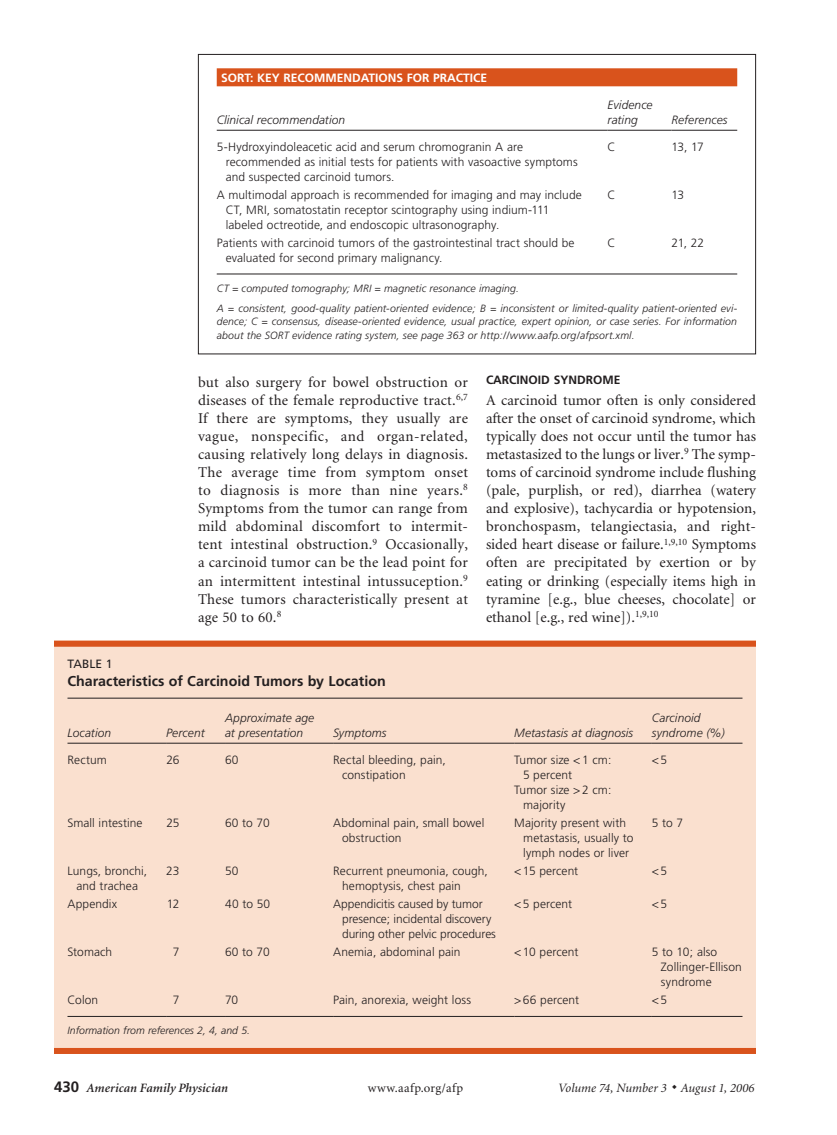
<style>
.page{position:relative;width:837px;height:1135px;background:#fff}
.page>*{position:absolute;margin:0;border:0;box-sizing:border-box;transform-origin:0 0}
.t1{font:15px/18px "Minion";letter-spacing:.005em;color:#231f20;text-align:justify}
.t2{font:700 14.25px "Frutiger";color:#231f20}
.t3{font:italic 12.75px "Minion";color:#231f20}
.t4{font:italic 600 12.75px "Minion";letter-spacing:.01em;color:#231f20}
.t5{font:12.75px "Minion";letter-spacing:.03em;color:#231f20}
.t6{font:300 12px/15px "Frutiger";letter-spacing:.005em;color:#231f20}
.t7{font:italic 300 12px/15px "Frutiger";letter-spacing:.005em;color:#231f20}
.t8{font:700 12px "Frutiger";color:#fff}
.t9{font:700 12px "Frutiger";color:#231f20}
.t10{font:12px "Frutiger";color:#231f20}
.t11{font:italic 300 10.5px/19.5px "Frutiger";letter-spacing:.01em;color:#231f20}
.s1{font-family:"Frutiger";font-weight:700;font-style:normal;font-size:15px}
</style>
<div class="page">
<div style="left:54px;top:640px;width:702px;height:413px;background:#fae0cf"></div>
<div style="left:54px;top:640px;width:702px;height:6px;background:#d9531c"></div>
<hr style="left:68px;top:697px;width:674px;height:1px;background:#231f20">
<hr style="left:68px;top:742px;width:98px;height:1px;background:#231f20">
<hr style="left:166px;top:742px;width:59px;height:1px;background:#231f20">
<hr style="left:225px;top:742px;width:108px;height:1px;background:#231f20">
<hr style="left:333px;top:742px;width:181px;height:1px;background:#231f20">
<hr style="left:514px;top:742px;width:138px;height:1px;background:#231f20">
<hr style="left:652px;top:742px;width:90px;height:1px;background:#231f20">
<hr style="left:68px;top:1015px;width:98px;height:1px;background:#231f20">
<hr style="left:166px;top:1015px;width:59px;height:1px;background:#231f20">
<hr style="left:225px;top:1015px;width:108px;height:1px;background:#231f20">
<hr style="left:333px;top:1015px;width:181px;height:1px;background:#231f20">
<hr style="left:514px;top:1015px;width:138px;height:1px;background:#231f20">
<hr style="left:652px;top:1015px;width:90px;height:1px;background:#231f20">
<div style="left:54px;top:1047px;width:702px;height:6px;background:#d9531c"></div>
<div style="left:217px;top:68px;width:520px;height:18px;background:#d9531c"></div>
<hr style="left:217px;top:130px;width:391px;height:1px;background:#231f20">
<hr style="left:608px;top:130px;width:63px;height:1px;background:#231f20">
<hr style="left:671px;top:130px;width:66px;height:1px;background:#231f20">
<hr style="left:217px;top:273px;width:520px;height:1px;background:#231f20">
<div style="left:198px;top:54px;width:558px;height:300px;border:1px solid #231f20"></div>
<p class="t8" style="left:221px;top:71px;width:268px">SORT: KEY RECOMMENDATIONS FOR PRACTICE</p>
<p class="t7" style="left:217px;top:112px;width:130px">Clinical recommendation</p>
<p class="t7" style="left:608px;top:97px;width:47px">Evidence rating</p>
<p class="t7" style="left:671px;top:112px;width:58px">References</p>
<p class="t6" style="left:226px;top:139px;width:353px;text-indent:-9px">5-Hydroxyindoleacetic acid and serum chromogranin A are recommended as initial tests for patients with vasoactive symptoms and suspected carcinoid tumors.</p>
<p class="t6" style="left:608px;top:139px;width:10px">C</p>
<p class="t6" style="left:671px;top:139px;width:34px">13, 17</p>
<p class="t6" style="left:226px;top:187px;width:358px;text-indent:-9px">A multimodal approach is recommended for imaging and may include<br>CT, MRI, somatostatin receptor scintography using indium-111 labeled octreotide, and endoscopic ultrasonography.</p>
<p class="t6" style="left:608px;top:187px;width:10px">C</p>
<p class="t6" style="left:671px;top:187px;width:14px">13</p>
<p class="t6" style="left:226px;top:235px;width:350px;text-indent:-9px">Patients with carcinoid tumors of the gastrointestinal tract should be evaluated for second primary malignancy.</p>
<p class="t6" style="left:608px;top:235px;width:10px">C</p>
<p class="t6" style="left:671px;top:235px;width:34px">21, 22</p>
<p class="t11" style="left:217px;top:279px;width:522px">CT = computed tomography; MRI = magnetic resonance imaging.<br>A = consistent, good-quality patient-oriented evidence; B = inconsistent or limited-quality patient-oriented evi-</p>
<p class="t11" style="left:217px;top:315px;width:522px;line-height:13.5px">dence; C = consensus, disease-oriented evidence, usual practice, expert opinion, or case series. For information about the SORT evidence rating system, see page 363 or http://www.aafp.org/afpsort.xml.</p>
<p class="t1" style="left:198px;top:374px;width:272px">but also surgery for bowel obstruction or diseases of the female reproductive tract.<sup>6,7<br></sup>If there are symptoms, they usually are vague, nonspecific, and organ-related, causing relatively long delays in diagnosis.<br>The average time from symptom onset to diagnosis is more than nine years.<sup>8<br></sup>Symptoms from the tumor can range from mild abdominal discomfort to intermit&shy;tent intestinal obstruction.<sup>9</sup> Occasionally, a carcinoid tumor can be the lead point for an intermittent intestinal intussuception.<sup>9<br></sup>These tumors characteristically present at age 50 to 60.<sup>8</sup></p>
<p class="t9" style="left:486px;top:373px;width:136px">CARCINOID SYNDROME</p>
<p class="t1" style="left:486px;top:392px;width:272px">A carcinoid tumor often is only considered after the onset of carcinoid syndrome, which typically does not occur until the tumor has metastasized to the lungs or liver.<sup>9</sup> The symp&shy;toms of carcinoid syndrome include flushing (pale, purplish, or red), diarrhea (watery and explosive), tachycardia or hypotension, bronchospasm, telangiectasia, and right&shy;sided heart disease or failure.<sup>1,9,10</sup> Symptoms often are precipitated by exertion or by eating or drinking (especially items high in tyramine [e.g., blue cheeses, chocolate] or ethanol [e.g., red wine]).<sup>1,9,10</sup></p>
<p class="t10" style="left:68px;top:656px;width:47px">TABLE 1</p>
<p class="t2" style="left:68px;top:672px;width:320px">Characteristics of Carcinoid Tumors by Location</p>
<p class="t7" style="left:68px;top:725px;width:45px">Location</p>
<p class="t7" style="left:166px;top:725px;width:40px">Percent</p>
<p class="t7" style="left:225px;top:710px;width:91px">Approximate age at presentation</p>
<p class="t7" style="left:333px;top:725px;width:55px">Symptoms</p>
<p class="t7" style="left:514px;top:725px;width:120px">Metastasis at diagnosis</p>
<p class="t6" style="left:68px;top:752px;width:41px">Rectum</p>
<p class="t6" style="left:166px;top:752px;width:15px">26</p>
<p class="t6" style="left:225px;top:752px;width:15px">60</p>
<p class="t6" style="left:342px;top:752px;width:105px;text-indent:-9px">Rectal bleeding, pain, constipation</p>
<p class="t6" style="left:514px;top:752px;width:99px">Tumor size &lt;1 cm:</p>
<p class="t6" style="left:523px;top:767px;width:50px">5 percent</p>
<p class="t6" style="left:514px;top:782px;width:99px">Tumor size &gt;2 cm:</p>
<p class="t6" style="left:523px;top:797px;width:44px">majority</p>
<p class="t7" style="left:652px;top:710px;width:74px">Carcinoid syndrome (%)</p>
<p class="t6" style="left:652px;top:752px;width:17px">&lt;5</p>
<p class="t6" style="left:68px;top:815px;width:77px">Small intestine</p>
<p class="t6" style="left:166px;top:815px;width:15px">25</p>
<p class="t6" style="left:225px;top:815px;width:46px">60 to 70</p>
<p class="t6" style="left:342px;top:815px;width:144px;text-indent:-9px">Abdominal pain, small bowel obstruction</p>
<p class="t6" style="left:523px;top:815px;width:112px;text-indent:-9px">Majority present with metastasis, usually to lymph nodes or liver</p>
<p class="t6" style="left:652px;top:815px;width:33px">5 to 7</p>
<p class="t6" style="left:68px;top:863px;width:81px;text-align:center">Lungs, bronchi, and trachea</p>
<p class="t6" style="left:166px;top:863px;width:15px">23</p>
<p class="t6" style="left:225px;top:863px;width:15px">50</p>
<p class="t6" style="left:342px;top:863px;width:147px;text-indent:-9px">Recurrent pneumonia, cough, hemoptysis, chest pain</p>
<p class="t6" style="left:514px;top:863px;width:66px">&lt;15 percent</p>
<p class="t6" style="left:652px;top:863px;width:17px">&lt;5</p>
<p class="t6" style="left:68px;top:896px;width:51px">Appendix</p>
<p class="t6" style="left:167px;top:896px;width:14px">12</p>
<p class="t6" style="left:225px;top:896px;width:47px">40 to 50</p>
<p class="t6" style="left:342px;top:896px;width:155px;text-indent:-9px">Appendicitis caused by tumor presence; incidental discovery during other pelvic procedures</p>
<p class="t6" style="left:514px;top:896px;width:60px">&lt;5 percent</p>
<p class="t6" style="left:652px;top:896px;width:17px">&lt;5</p>
<p class="t6" style="left:68px;top:944px;width:46px">Stomach</p>
<p class="t6" style="left:173px;top:944px;width:8px">7</p>
<p class="t6" style="left:225px;top:944px;width:46px">60 to 70</p>
<p class="t6" style="left:333px;top:944px;width:129px">Anemia, abdominal pain</p>
<p class="t6" style="left:514px;top:944px;width:66px">&lt;10 percent</p>
<p class="t6" style="left:661px;top:944px;width:83px;text-indent:-9px">5 to 10; also<br>Zollinger-Ellison syndrome</p>
<p class="t6" style="left:68px;top:992px;width:32px">Colon</p>
<p class="t6" style="left:173px;top:992px;width:8px">7</p>
<p class="t6" style="left:225px;top:992px;width:15px">70</p>
<p class="t6" style="left:333px;top:992px;width:139px">Pain, anorexia, weight loss</p>
<p class="t6" style="left:514px;top:992px;width:66px">&gt;66 percent</p>
<p class="t6" style="left:652px;top:992px;width:17px">&lt;5</p>
<p class="t11" style="left:68px;top:1020px;width:184px">Information from references 2, 4, and 5.</p>
<p class="t4" style="left:54px;top:1080px;width:176px"><span class="s1">430</span> American Family Physician</p>
<p class="t5" style="left:368px;top:1080px;width:97px">www.aafp.org/afp</p>
<p class="t3" style="left:558px;top:1080px;width:198px">Volume 74, Number 3 ◆ August 1, 2006</p>
</div>
